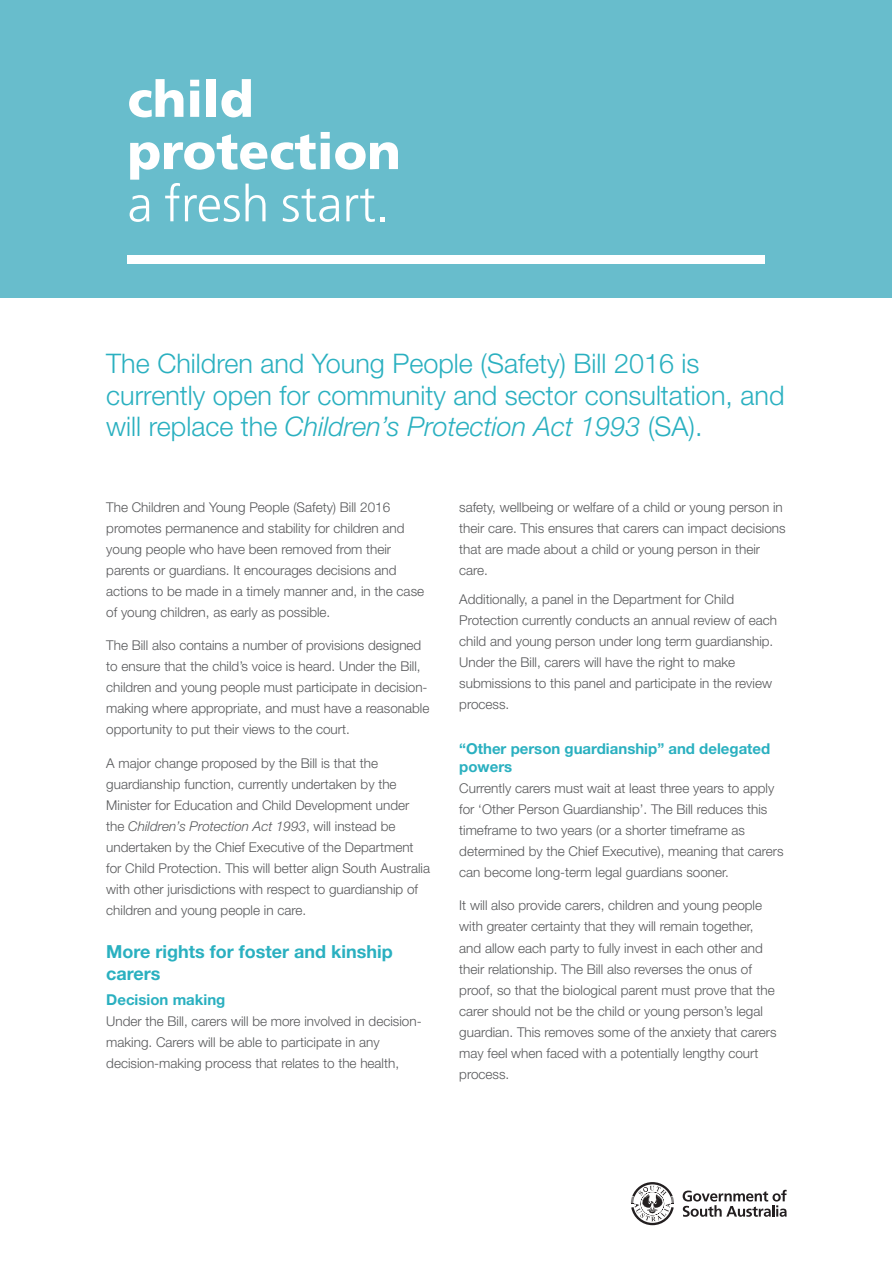
<style>
.page{position:relative;width:893px;height:1263px;background:#fff}
.page>*{position:absolute;margin:0;border:0;box-sizing:border-box;transform-origin:0 0}
.t1{font:900 50.25px/52.2px "Frutiger LT Std";color:#fff}
.t2{font:300 50.25px "Frutiger LT Std";color:#fff}
.t3{font:300 27px/31.5px "Helvetica Neue LT Std";color:#2ab0c0}
.t4{font:700 18px/21.6px "Helvetica Neue LT Std";color:#2ab0c0}
.t5{font:700 15px/18px "Helvetica Neue LT Std";color:#2ab0c0}
.t6{font:300 13.5px/21px "Helvetica Neue LT Std";color:#57585a}
.s1{font-style:italic}
</style>
<div class="page">
<svg style="left:683px;top:1190px;width:104px;height:27px"></svg>
<svg style="left:631px;top:1182px;width:43px;height:43px"></svg>
<div style="left:1px;top:0;width:891px;height:298px;background:#68bdcc"></div>
<div style="left:128px;top:255px;width:637px;height:9px;background:#fff"></div>
<h1 class="t1" style="left:128px;top:73px;width:275px">child protection</h1>
<h1 class="t2" style="left:128px;top:176px;width:264px">a fresh start.</h1>
<h2 class="t3" style="left:106px;top:347px;width:680px">The Children and Young People (Safety) Bill 2016 is currently open for community and sector consultation, and will replace the <span class="s1">Children’s Protection Act 1993</span> (SA).</h2>
<p class="t6" style="left:106px;top:496px;width:319px">The Children and Young People (Safety) Bill 2016 promotes permanence and stability for children and young people who have been removed from their parents or guardians. It encourages decisions and actions to be made in a timely manner and, in the case of young children, as early as possible.</p>
<p class="t6" style="left:106px;top:635px;width:325px">The Bill also contains a number of provisions designed to ensure that the child’s voice is heard. Under the Bill, children and young people must participate in decision&shy;making where appropriate, and must have a reasonable opportunity to put their views to the court.</p>
<p class="t6" style="left:106px;top:753px;width:325px">A major change proposed by the Bill is that the guardianship function, currently undertaken by the Minister for Education and Child Development under the <span class="s1">Children’s Protection Act 1993</span>, will instead be undertaken by the Chief Executive of the Department for Child Protection. This will better align South Australia with other jurisdictions with respect to guardianship of children and young people in care.</p>
<h3 class="t4" style="left:106px;top:940px;width:288px">More rights for foster and kinship carers</h3>
<p class="t5" style="left:106px;top:990px;width:121px">Decision making</p>
<p class="t6" style="left:106px;top:1010px;width:317px">Under the Bill, carers will be more involved in decision&shy;making. Carers will be able to participate in any decision-making process that relates to the health,</p>
<p class="t6" style="left:459px;top:496px;width:328px">safety, wellbeing or welfare of a child or young person in their care. This ensures that carers can impact decisions that are made about a child or young person in their care.</p>
<p class="t6" style="left:459px;top:589px;width:319px">Additionally, a panel in the Department for Child Protection currently conducts an annual review of each child and young person under long term guardianship.<br>Under the Bill, carers will have the right to make submissions to this panel and participate in the review process.</p>
<p class="t5" style="left:459px;top:739px;width:313px">“Other person guardianship” and delegated powers</p>
<p class="t6" style="left:459px;top:777px;width:326px">Currently carers must wait at least three years to apply for ‘Other Person Guardianship’. The Bill reduces this timeframe to two years (or a shorter timeframe as determined by the Chief Executive), meaning that carers can become long-term legal guardians sooner.</p>
<p class="t6" style="left:459px;top:895px;width:319px">It will also provide carers, children and young people with greater certainty that they will remain together, and allow each party to fully invest in each other and their relationship. The Bill also reverses the onus of proof, so that the biological parent must prove that the carer should not be the child or young person’s legal guardian. This removes some of the anxiety that carers may feel when faced with a potentially lengthy court process.</p>
</div>
